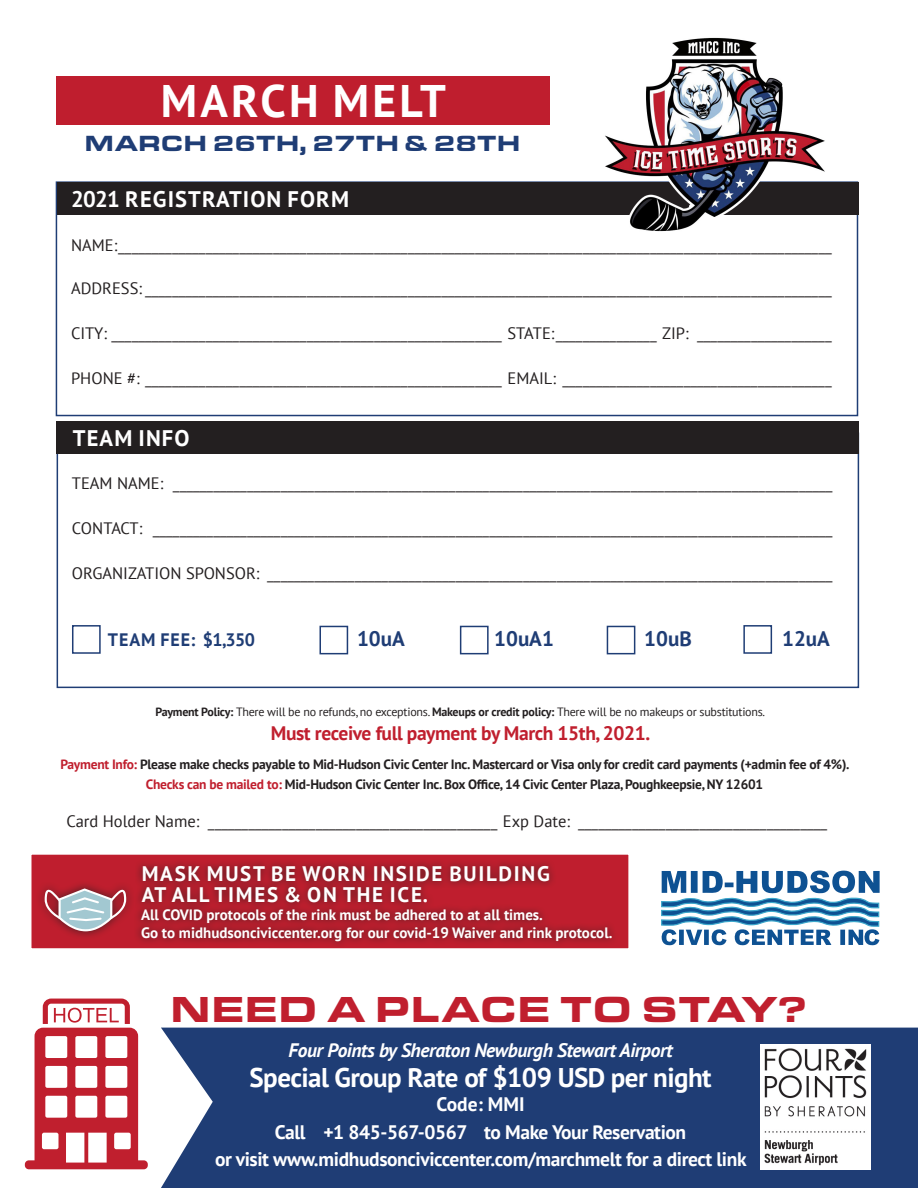
<style>
.page{position:relative;width:918px;height:1188px;background:#fff}
.page>*{position:absolute;margin:0;border:0;box-sizing:border-box;transform-origin:0 0}
.t1{font:700 45.45px "PT Sans";letter-spacing:.07em;color:#fff}
.t2{font:900 37.5px "Eurostile Ext";color:#c01f2e}
.t3{font:700 27px "PT Sans";letter-spacing:-.02em;color:#fff}
.t4{font:900 22.8px "Eurostile Ext";color:#1f3d75}
.t5{font:700 22.5px "PT Sans";letter-spacing:.05em;color:#fff}
.t6{font:700 21px/21px "PT Sans";letter-spacing:.08em;color:#fff}
.t7{font:700 21px "PT Sans";color:#1f3d75}
.t8{font:700 19.5px "PT Sans";letter-spacing:-.02em;color:#fff}
.t9{font:italic 700 19.5px "PT Sans";letter-spacing:-.02em;color:#fff}
.t10{font:700 19.5px "PT Sans";letter-spacing:-.02em;color:#c01f2e}
.t11{font:700 18px "PT Sans";letter-spacing:.05em;color:#1f3d75}
.t12{font:16.5px "PT Sans";color:#231f20}
.t13{font:16.5px "PT Sans";letter-spacing:-.025em;color:#231f20}
.t14{font:700 15px/18px "PT Sans";color:#fff}
.t15{font:700 13.5px/19.5px "PT Sans";letter-spacing:-.02em;color:#231f20;text-align:center}
.t16{font:12px "PT Sans";letter-spacing:-.02em;color:#231f20}
.s1{font-weight:700}
.s2{color:#c01f2e}
</style>
<div class="page">
<div style="left:56px;top:76px;width:493px;height:48px;background:#bf1e2e"></div>
<div style="left:56px;top:181px;width:802px;height:235px;background:#fff;border:2px solid #1f3d75"></div>
<div style="left:57px;top:433px;width:802px;height:255px;background:#fff;border:2px solid #1f3d75"></div>
<div style="left:57px;top:182px;width:801px;height:33px;background:#231f20"></div>
<div style="left:57px;top:422px;width:802px;height:32px;background:#231f20"></div>
<div style="left:27px;top:850px;width:606px;height:103px;background:#bf1e2e;border:4px solid #fff"></div>
<div style="left:134px;top:858px;width:486px;height:91px;background:#231f20;opacity:.75"></div>
<div style="left:36px;top:880px;width:99px;height:61px;background:#231f20;opacity:.75"></div>
<svg style="left:45px;top:888px;width:81px;height:47px"></svg>
<img style="left:599px;top:37px;width:233px;height:195px">
<svg style="left:661px;top:871px;width:219px;height:74px"></svg>
<div style="left:320px;top:626px;width:28px;height:28px;border:2px solid #1f3d75"></div>
<div style="left:460px;top:626px;width:29px;height:28px;border:2px solid #1f3d75"></div>
<div style="left:607px;top:626px;width:28px;height:28px;border:2px solid #1f3d75"></div>
<div style="left:743px;top:625px;width:29px;height:29px;border:2px solid #1f3d75"></div>
<div style="left:72px;top:625px;width:29px;height:29px;border:2px solid #1f3d75"></div>
<div style="left:161px;top:1028px;width:757px;height:160px;background:#1f3d75"></div>
<img style="left:761px;top:1044px;width:110px;height:126px">
<svg style="left:25px;top:999px;width:123px;height:170px"></svg>
<p class="t1" style="left:161px;top:71px;width:286px">MARCH MELT</p>
<p class="t4" style="left:85px;top:126px;width:437px">MARCH 26TH, 27TH &amp; 28TH</p>
<p class="t5" style="left:71px;top:185px;width:279px">2021 REGISTRATION FORM</p>
<p class="t12" style="left:71px;top:234px;width:762px">NAME:__________________________________________________________________________________________________________</p>
<p class="t12" style="left:71px;top:278px;width:762px">ADDRESS: ______________________________________________________________________________________________________</p>
<p class="t12" style="left:71px;top:323px;width:762px">CITY: __________________________________________________________ STATE:_______________ ZIP: ____________________</p>
<p class="t12" style="left:71px;top:368px;width:762px">PHONE #: _____________________________________________________ EMAIL: ________________________________________</p>
<p class="t12" style="left:72px;top:473px;width:762px">TEAM NAME: __________________________________________________________________________________________________</p>
<p class="t13" style="left:72px;top:518px;width:762px">CONTACT: _____________________________________________________________________________________________________</p>
<p class="t12" style="left:72px;top:563px;width:762px">ORGANIZATION SPONSOR: ____________________________________________________________________________________</p>
<p class="t11" style="left:108px;top:627px;width:149px">TEAM FEE: $1,350</p>
<p class="t7" style="left:357px;top:625px;width:49px">10uA</p>
<p class="t7" style="left:494px;top:625px;width:61px">10uA1</p>
<p class="t7" style="left:644px;top:625px;width:49px">10uB</p>
<p class="t7" style="left:782px;top:625px;width:49px">12uA</p>
<p class="t16" style="left:156px;top:704px;width:611px"><span class="s1">Payment Policy:</span> There will be no refunds, no exceptions. <span class="s1">Makeups or credit policy:</span> There will be no makeups or substitutions.</p>
<p class="t10" style="left:271px;top:720px;width:381px">Must receive full payment by March 15th, 2021.</p>
<p class="t15" style="left:60px;top:754px;width:790px"><span class="s2">Payment Info:</span> Please make checks payable to Mid-Hudson Civic Center Inc. Mastercard or Visa only for credit card payments (+admin fee of 4%).<br><span class="s2">Checks can be mailed to:</span> Mid-Hudson Civic Center Inc. Box Office, 14 Civic Center Plaza, Poughkeepsie, NY 12601</p>
<p class="t12" style="left:67px;top:811px;width:762px">Card Holder Name: ___________________________________________ Exp Date: _____________________________________</p>
<p class="t6" style="left:142px;top:863px;width:409px">MASK MUST BE WORN INSIDE BUILDING<br>AT ALL TIMES &amp; ON THE ICE.</p>
<p class="t14" style="left:141px;top:906px;width:473px">All COVID protocols of the rink must be adhered to at all times.<br>Go to midhudsonciviccenter.org for our covid-19 Waiver and rink protocol.</p>
<p class="t2" style="left:170px;top:981px;width:639px">NEED A PLACE TO STAY?</p>
<p class="t9" style="left:289px;top:1037px;width:385px">Four Points by Sheraton Newburgh Stewart Airport</p>
<p class="t3" style="left:250px;top:1059px;width:464px">Special Group Rate of $109 USD per night</p>
<p class="t8" style="left:437px;top:1091px;width:90px">Code: MMI</p>
<p class="t8" style="left:275px;top:1119px;width:413px">Call +1 845-567-0567 to Make Your Reservation</p>
<p class="t8" style="left:215px;top:1146px;width:533px">or visit www.midhudsonciviccenter.com/marchmelt for a direct link</p>
</div>
